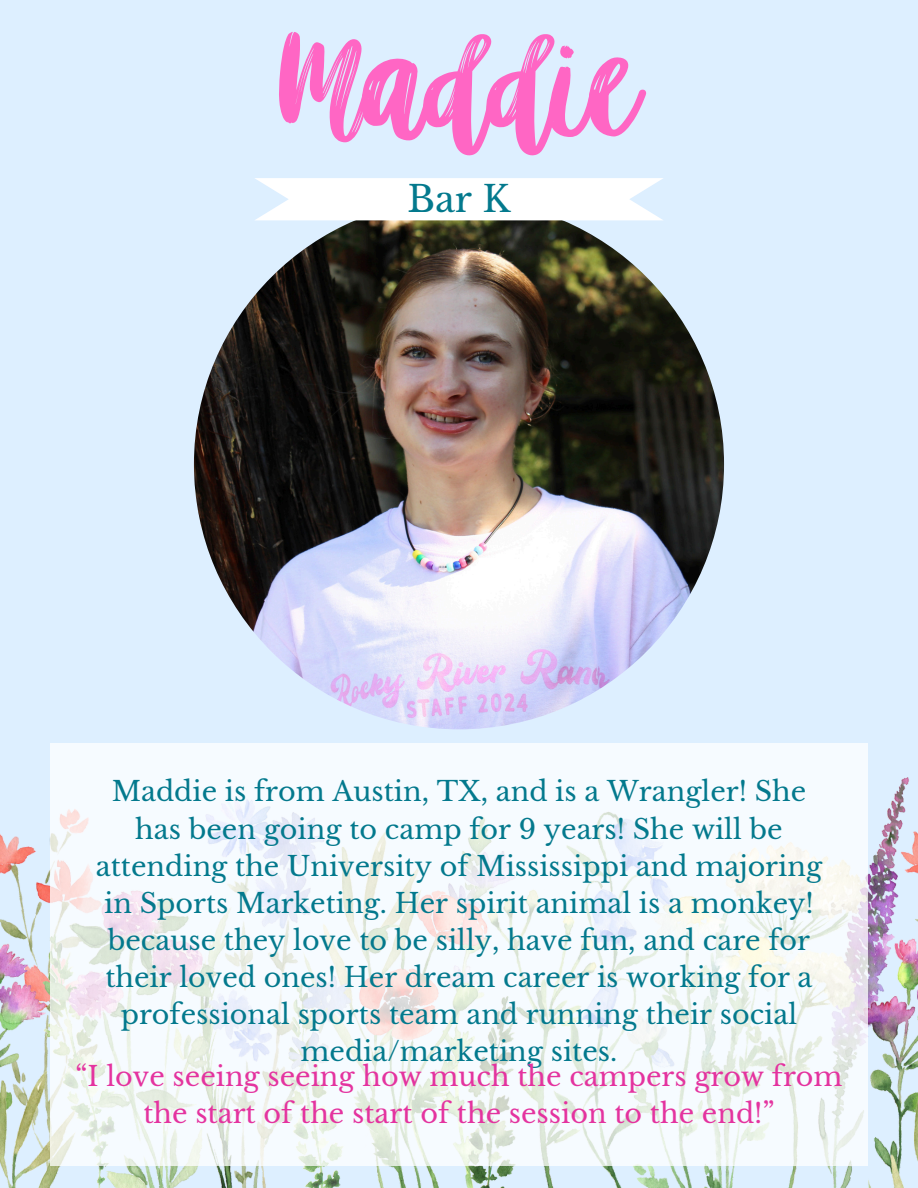
<style>
.page{position:relative;width:918px;height:1188px;background:#ddefff}
.page>*{position:absolute;margin:0;border:0;box-sizing:border-box;transform-origin:0 0}
.t1{font:166.8px "Better Together Script";color:#ff66c4}
.t2{font:36px "Libre Baskerville";color:#03798d}
.t3{font:27px/37.2px "Libre Baskerville";color:#03798d;text-align:center}
.t4{font:27px/37.2px "Libre Baskerville";color:#e4339f;text-align:center}
</style>
<div class="page">
<img style="left:0;top:777px;width:918px;height:411px">
<img style="left:194px;top:199px;width:530px;height:530px;border-radius:50%">
<svg style="left:255px;top:178px;width:408px;height:42px;background:#fcfdff"></svg>
<svg style="left:50px;top:744px;width:818px;height:422px;background:#f2f6f7"></svg>
<h1 class="t1" style="left:279px;top:15px;width:362px">Maddie</h1>
<h2 class="t2" style="left:407px;top:177px;width:105px">Bar K</h2>
<p class="t3" style="left:96px;top:773px;width:728px">Maddie is from Austin, TX, and is a Wrangler! She has been going to camp for 9 years! She will be attending the University of Mississippi and majoring in Sports Marketing. Her spirit animal is a monkey! because they love to be silly, have fun, and care for their loved ones! Her dream career is working for a professional sports team and running their social media/marketing sites.</p>
<p class="t4" style="left:75px;top:1058px;width:769px">“I love seeing seeing how much the campers grow from the start of the start of the session to the end!”</p>
</div>
